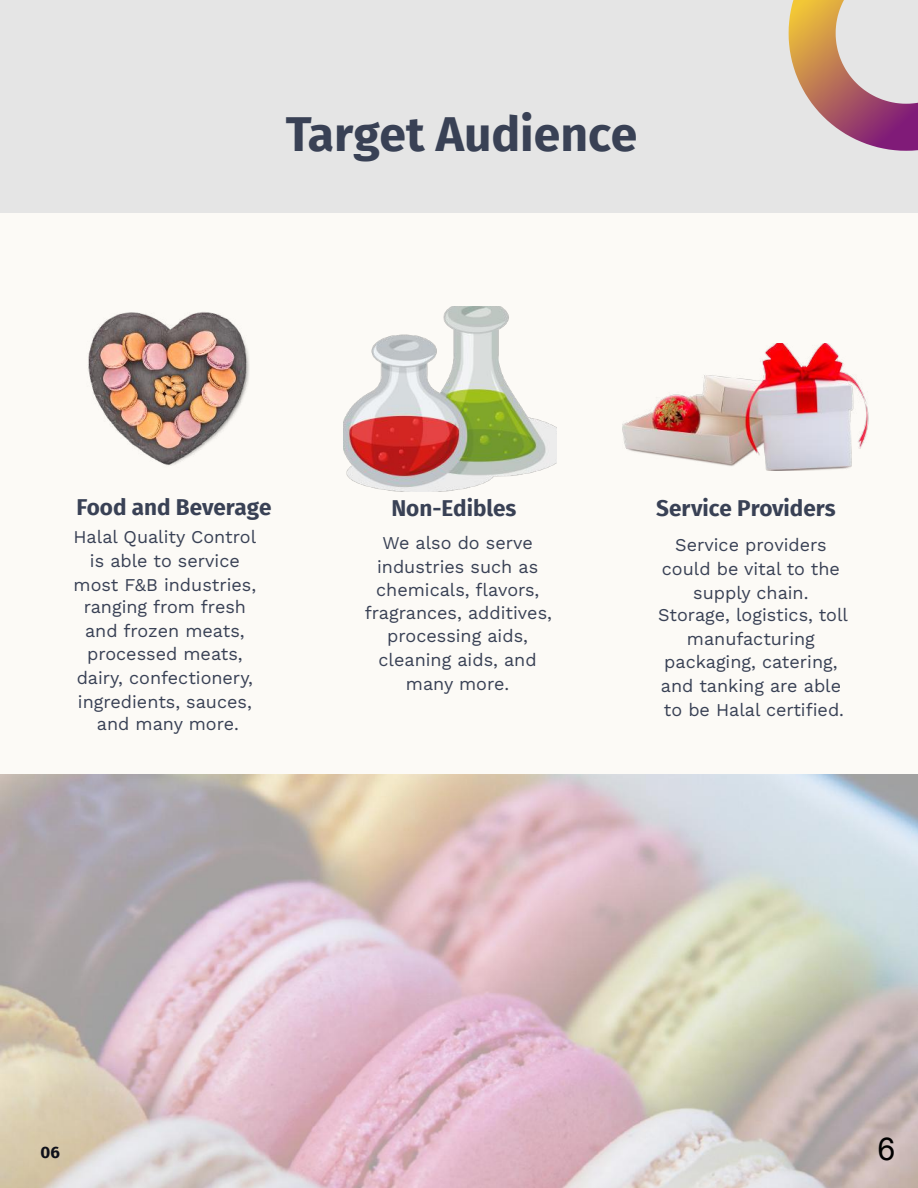
<style>
.page{position:relative;width:918px;height:1188px;background:#e5e5e5}
.page>*{position:absolute;margin:0;border:0;box-sizing:border-box;transform-origin:0 0}
.t1{font:700 48.15px "Fira Sans";color:#394155}
.t2{font:31.5px "Arial";color:#000}
.t3{font:700 22.5px "Fira Sans";color:#394155}
.t4{font:18px/23.4px "Work Sans";color:#394155;text-align:center}
.t5{font:700 16.8px "Fira Sans";color:#0e101a}
</style>
<div class="page">
<img style="left:0;top:774px;width:918px;height:414px">
<div style="left:0;top:214px;width:918px;height:560px;background:#fcfaf6"></div>
<img style="left:88px;top:312px;width:161px;height:154px">
<img style="left:343px;top:306px;width:214px;height:186px">
<img style="left:622px;top:343px;width:247px;height:127px">
<svg style="left:789px;top:0;width:129px;height:151px"></svg>
<h1 class="t1" style="left:286px;top:94px;width:353px">Target Audience</h1>
<p class="t3" style="left:76px;top:488px;width:197px">Food and Beverage</p>
<p class="t3" style="left:391px;top:490px;width:127px">Non-Edibles</p>
<p class="t3" style="left:656px;top:490px;width:181px">Service Providers</p>
<p class="t4" style="left:74px;top:525px;width:184px">Halal Quality Control is able to service most F&amp;B industries, ranging from fresh and frozen meats, processed meats, dairy, confectionery, ingredients, sauces, and many more.</p>
<p class="t4" style="left:365px;top:531px;width:189px">We also do serve industries such as chemicals, flavors, fragrances, additives, processing aids, cleaning aids, and many more.</p>
<p class="t4" style="left:658px;top:533px;width:192px">Service providers could be vital to the supply chain.<br>Storage, logistics, toll manufacturing packaging, catering, and tanking are able to be Halal certified.</p>
<p class="t5" style="left:41px;top:1138px;width:21px">06</p>
<h2 class="t2" style="left:878px;top:1131px;width:19px">6</h2>
</div>
